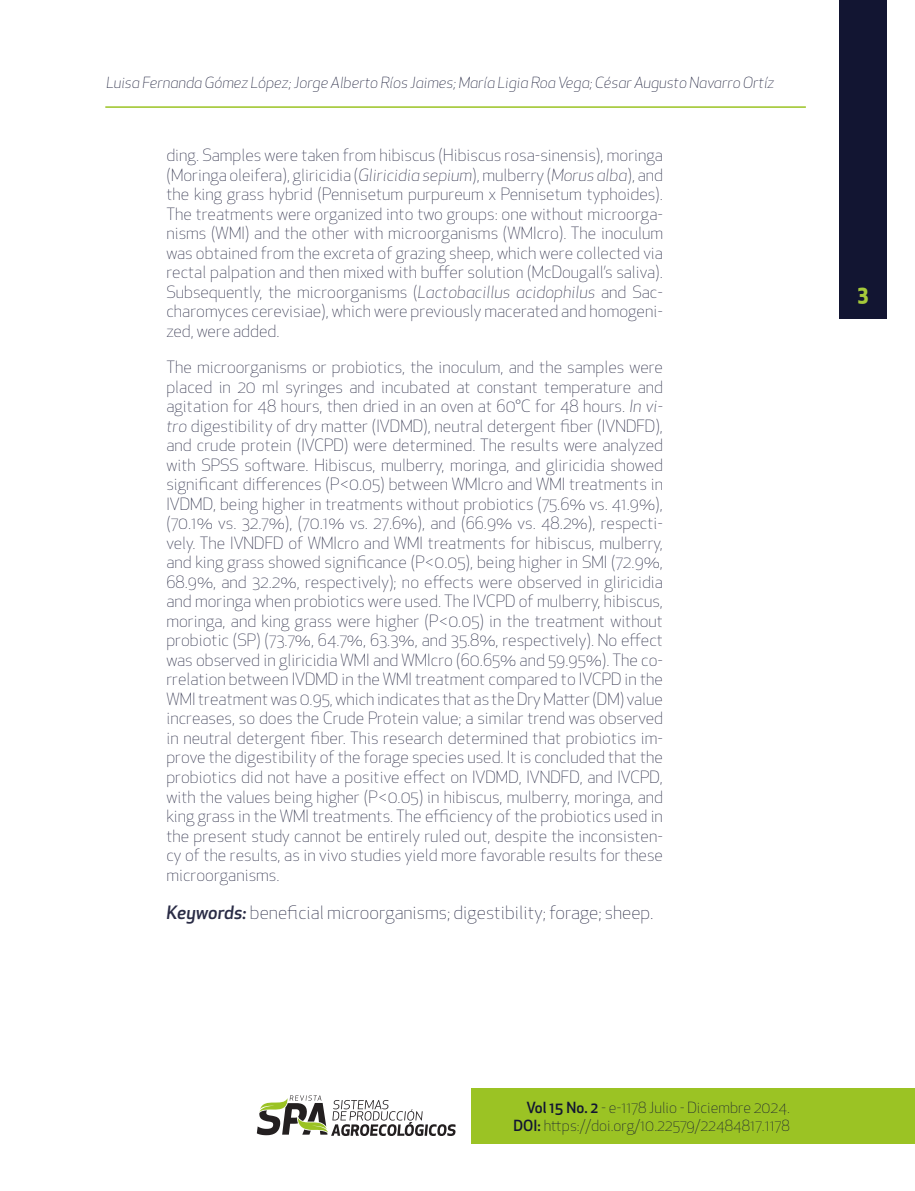
<style>
.page{position:relative;width:915px;height:1191px;background:#fff}
.page>*{position:absolute;margin:0;border:0;box-sizing:border-box;transform-origin:0 0}
.t1{font:700 21px "Apex New";color:#a5c93a}
.Keywords{font:300 18px "Apex New";color:#2a2c46}
.Cuerpo_de_texto{font:300 16.5px/19.5px "Apex New";color:#2a2c46;text-align:justify}
.t2{font:italic 300 15px "Apex New";color:#121532}
.t3{font:300 15px/18px "Apex New";color:#121532;text-align:right}
.s1{font-style:italic}
.s2{font-weight:500;font-style:italic}
.s3{font-weight:500}
</style>
<div class="page">
<div style="left:839px;top:0;width:47px;height:319px;background:#121532"></div>
<div style="left:471px;top:1087px;width:443px;height:56px;background:#9bc324"></div>
<hr style="left:105px;top:106px;width:700px;height:2px;background:#9bc324">
<svg style="left:257px;top:1095px;width:198px;height:41px"></svg>
<p class="t2" style="left:106px;top:74px;width:669px">Luisa Fernanda Gómez López; Jorge Alberto Ríos Jaimes; María Ligia Roa Vega; César Augusto Navarro Ortíz</p>
<p class="Cuerpo_de_texto" style="left:166px;top:146px;width:498px">ding. Samples were taken from hibiscus (Hibiscus rosa-sinensis), moringa (Moringa oleifera), gliricidia (<span class="s1">Gliricidia sepium</span>), mulberry (<span class="s1">Morus alba</span>), and the king grass hybrid (Pennisetum purpureum x Pennisetum typhoides).<br>The treatments were organized into two groups: one without microorga&shy;nisms (WMI) and the other with microorganisms (WMIcro). The inoculum was obtained from the excreta of grazing sheep, which were collected via rectal palpation and then mixed with buffer solution (McDougall’s saliva).<br>Subsequently, the microorganisms (<span class="s1">Lactobacillus acidophilus</span> and Sac&shy;charomyces cerevisiae), which were previously macerated and homogeni&shy;zed, were added.</p>
<p class="Cuerpo_de_texto" style="left:166px;top:358px;width:498px">The microorganisms or probiotics, the inoculum, and the samples were placed in 20 ml syringes and incubated at constant temperature and agitation for 48 hours, then dried in an oven at 60°C for 48 hours. <span class="s1">In vi&shy;tro</span> digestibility of dry matter (IVDMD), neutral detergent fiber (IVNDFD), and crude protein (IVCPD) were determined. The results were analyzed with SPSS software. Hibiscus, mulberry, moringa, and gliricidia showed significant differences (P&lt;0.05) between WMIcro and WMI treatments in IVDMD, being higher in treatments without probiotics (75.6% vs. 41.9%), (70.1% vs. 32.7%), (70.1% vs. 27.6%), and (66.9% vs. 48.2%), respecti&shy;vely. The IVNDFD of WMIcro and WMI treatments for hibiscus, mulberry, and king grass showed significance (P&lt;0.05), being higher in SMI (72.9%, 68.9%, and 32.2%, respectively); no effects were observed in gliricidia and moringa when probiotics were used. The IVCPD of mulberry, hibiscus, moringa, and king grass were higher (P&lt;0.05) in the treatment without probiotic (SP) (73.7%, 64.7%, 63.3%, and 35.8%, respectively). No effect was observed in gliricidia WMI and WMIcro (60.65% and 59.95%). The co&shy;rrelation between IVDMD in the WMI treatment compared to IVCPD in the WMI treatment was 0.95, which indicates that as the Dry Matter (DM) value increases, so does the Crude Protein value; a similar trend was observed in neutral detergent fiber. This research determined that probiotics im&shy;prove the digestibility of the forage species used. It is concluded that the probiotics did not have a positive effect on IVDMD, IVNDFD, and IVCPD, with the values being higher (P&lt;0.05) in hibiscus, mulberry, moringa, and king grass in the WMI treatments. The efficiency of the probiotics used in the present study cannot be entirely ruled out, despite the inconsisten&shy;cy of the results, as in vivo studies yield more favorable results for these microorganisms.</p>
<p class="Keywords" style="left:166px;top:901px;width:488px"><span class="s2">Keywords:</span> beneficial microorganisms; digestibility; forage; sheep.</p>
<p class="t1" style="left:857px;top:278px;width:13px">3</p>
<p class="t3" style="left:513px;top:1098px;width:278px"><span class="s3">Vol 15 No. 2</span> - e-1178 Julio - Diciembre 2024.<br><span class="s3">DOI:</span> https://doi.org/10.22579/22484817.1178</p>
</div>
